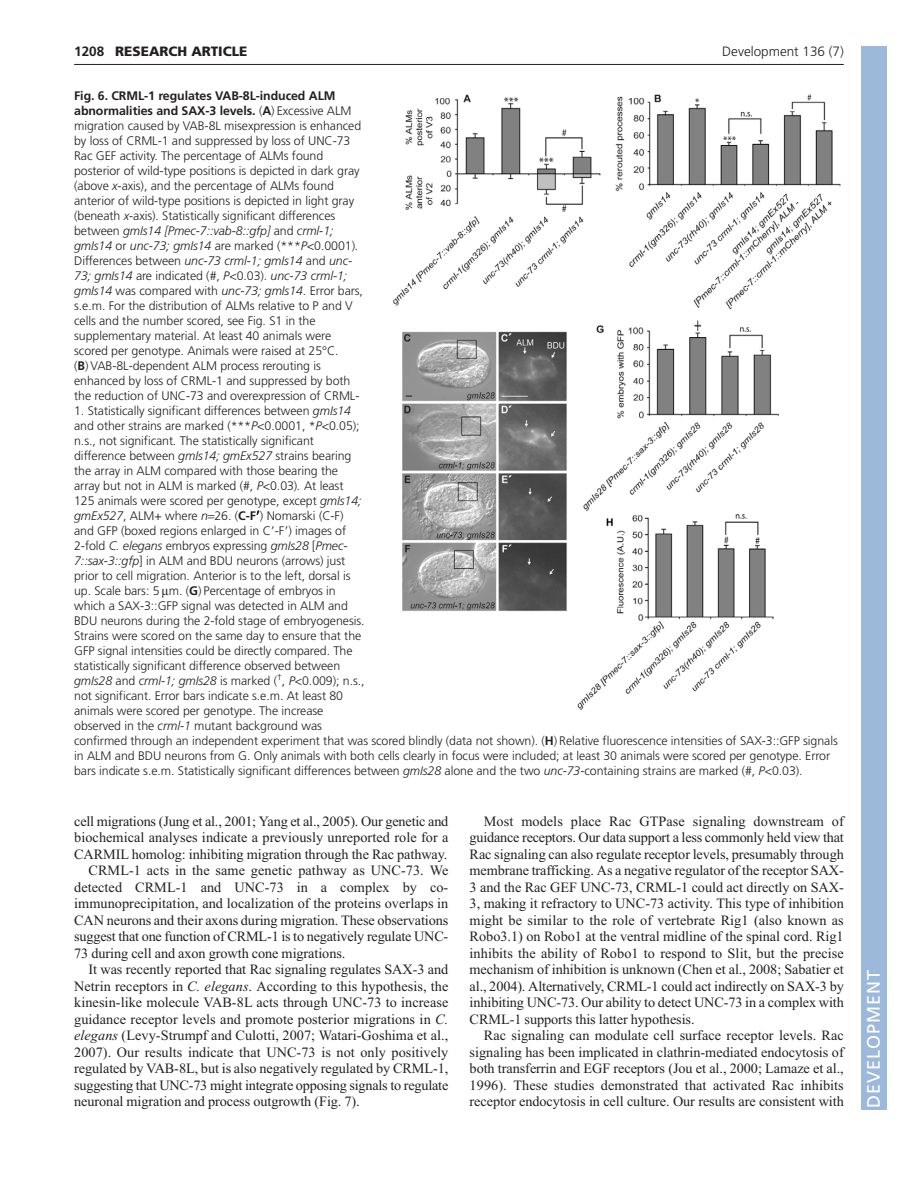
<style>
.page{position:relative;width:918px;height:1188px;background:#fff}
.page>*{position:absolute;margin:0;border:0;box-sizing:border-box;transform-origin:0 0}
.t1{font:18px "Frutiger LT Std";letter-spacing:.055em;color:#fff}
.t2{font:14.25px/16.5px "Times New Roman";letter-spacing:-.005em;color:#231f20;text-align:justify}
.t3{font:300 13.5px "Frutiger LT Std";color:#231f20}
.t4{font:900 13.5px "Frutiger LT Std";color:#231f20}
.t5{font:700 13.5px "Frutiger LT Std";color:#231f20}
.t6{font:300 12.3px/15px "Frutiger LT Std";letter-spacing:-.005em;color:#231f20}
.s1{font-weight:700}
.s2{font-style:italic}
.s3{font-family:"Mathematical Pi One";font-weight:400}
</style>
<div class="page">
<hr style="left:74px;top:64px;width:770px;height:1px;background:#231f20">
<img style="left:393px;top:94px;width:448px;height:616px">
<div style="left:861px;top:46px;width:25px;height:1064px;background:#9cb9db"></div>
<p class="t4" style="left:115px;top:46px;width:134px">RESEARCH ARTICLE</p>
<p class="t3" style="left:722px;top:46px;width:123px">Development 136 (7)</p>
<p class="t6" style="left:74px;top:89px;width:290px"><span class="s1">Fig. 6. CRML-1 regulates VAB-8L-induced ALM abnormalities and SAX-3 levels.</span> (<span class="s1">A</span>) Excessive ALM migration caused by VAB-8L misexpression is enhanced by loss of CRML-1 and suppressed by loss of UNC-73<br>Rac GEF activity. The percentage of ALMs found posterior of wild-type positions is depicted in dark gray (above <span class="s2">x</span>-axis), and the percentage of ALMs found anterior of wild-type positions is depicted in light gray (beneath <span class="s2">x</span>-axis). Statistically significant differences between <span class="s2">gmIs14 [Pmec-7::vab-8::gfp]</span> and <span class="s2">crml-1; gmIs14</span> or <span class="s2">unc-73; gmIs14</span> are marked (***<span class="s2">P&lt;</span>0.0001)<span class="s2">.<br></span>Differences between <span class="s2">unc-73 crml-1; gmIs14</span> and <span class="s2">unc-73; gmIs14</span> are indicated (#, <span class="s2">P</span>&lt;0.03). <span class="s2">unc-73 crml-1; gmIs14</span> was compared with <span class="s2">unc-73; gmIs14</span>. Error bars, s.e.m. For the distribution of ALMs relative to P and V cells and the number scored, see Fig. S1 in the supplementary material. At least 40 animals were scored per genotype. Animals were raised at 25°C.<br>(<span class="s1">B</span>) VAB-8L-dependent ALM process rerouting is enhanced by loss of CRML-1 and suppressed by both the reduction of UNC-73 and overexpression of CRML-</p>
<p class="t6" style="left:74px;top:404px;width:765px">1. Statistically significant differences between <span class="s2">gmIs14<br></span>and other strains are marked (***<span class="s2">P</span>&lt;0.0001, *<span class="s2">P</span>&lt;0.05);<br>n.s., not significant<span class="s2">.</span> The statistically significant<br>difference between <span class="s2">gmIs14; gmEx527</span> strains bearing<br>the array in ALM compared with those bearing the<br>array but not in ALM is marked (#, <span class="s2">P</span>&lt;0.03)<span class="s2">.</span> At least<br>125 animals were scored per genotype, except <span class="s2">gmIs14;<br>gmEx527</span>, ALM+ where <span class="s2">n</span> 26. (<span class="s1">C-F</span><span class="s3">-</span>) Nomarski (C-F)<br>and GFP (boxed regions enlarged in C<span class="s3">-</span>-F<span class="s3">-</span>) images of<br>2-fold <span class="s2">C. elegans</span> embryos expressing <span class="s2">gmIs28</span> [<span class="s2">Pmec-<br>7::sax-3::gfp</span>] in ALM and BDU neurons (arrows) just<br>prior to cell migration. Anterior is to the left, dorsal is<br>up. Scale bars: 5 m. (<span class="s1">G</span>) Percentage of embryos in<br>which a SAX-3::GFP signal was detected in ALM and<br>BDU neurons during the 2-fold stage of embryogenesis.<br>Strains were scored on the same day to ensure that the<br>GFP signal intensities could be directly compared. The<br>statistically significant difference observed between<br><span class="s2">gmIs28</span> and <span class="s2">crml-1; gmIs28</span> is marked (<sup>†</sup>, <span class="s2">P</span>&lt;0.009); n.s.,<br>not significant. Error bars indicate s.e.m. At least 80<br>animals were scored per genotype. The increase<br>observed in the <span class="s2">crml-1</span> mutant background was<br>confirmed through an independent experiment that was scored blindly (data not shown). (<span class="s1">H</span>) Relative fluorescence intensities of SAX-3::GFP signals in ALM and BDU neurons from G. Only animals with both cells clearly in focus were included; at least 30 animals were scored per genotype. Error bars indicate s.e.m. Statistically significant differences between <span class="s2">gmIs28</span> alone and the two <span class="s2">unc-73</span>-containing strains are marked (#, <span class="s2">P</span>&lt;0.03).</p>
<p class="t5" style="left:74px;top:46px;width:32px">1208</p>
<p class="t2" style="left:74px;top:814px;width:376px">cell migrations (Jung et al., 2001; Yang et al., 2005). Our genetic and</p>
<p class="t2" style="left:74px;top:831px;width:376px">biochemical analyses indicate a previously unreported role for a</p>
<p class="t2" style="left:74px;top:847px;width:375px">CARMIL homolog: inhibiting migration through the Rac pathway.</p>
<p class="t2" style="left:88px;top:864px;width:361px">CRML-1 acts in the same genetic pathway as UNC-73. We</p>
<p class="t2" style="left:74px;top:880px;width:376px">detected CRML-1 and UNC-73 in a complex by co-</p>
<p class="t2" style="left:74px;top:897px;width:376px">immunoprecipitation, and localization of the proteins overlaps in</p>
<p class="t2" style="left:74px;top:913px;width:376px">CAN neurons and their axons during migration. These observations</p>
<p class="t2" style="left:74px;top:930px;width:376px">suggest that one function of CRML-1 is to negatively regulate UNC-</p>
<p class="t2" style="left:74px;top:946px;width:273px">73 during cell and axon growth cone migrations.</p>
<p class="t2" style="left:88px;top:963px;width:361px">It was recently reported that Rac signaling regulates SAX-3 and</p>
<p class="t2" style="left:74px;top:979px;width:376px">Netrin receptors in <span class="s2">C. elegans</span>. According to this hypothesis, the</p>
<p class="t2" style="left:74px;top:996px;width:376px">kinesin-like molecule VAB-8L acts through UNC-73 to increase</p>
<p class="t2" style="left:74px;top:1012px;width:376px">guidance receptor levels and promote posterior migrations in <span class="s2">C.</span></p>
<p class="t2" style="left:74px;top:1029px;width:376px"><span class="s2">elegans</span> (Levy-Strumpf and Culotti, 2007; Watari-Goshima et al.,</p>
<p class="t2" style="left:74px;top:1045px;width:376px">2007). Our results indicate that UNC-73 is not only positively</p>
<p class="t2" style="left:74px;top:1062px;width:376px">regulated by VAB-8L, but is also negatively regulated by CRML-1,</p>
<p class="t2" style="left:74px;top:1078px;width:376px">suggesting that UNC-73 might integrate opposing signals to regulate</p>
<p class="t2" style="left:74px;top:1095px;width:287px">neuronal migration and process outgrowth (Fig. 7).</p>
<p class="t2" style="left:470px;top:814px;width:376px;text-indent:14px">Most models place Rac GTPase signaling downstream of guidance receptors. Our data support a less commonly held view that Rac signaling can also regulate receptor levels, presumably through membrane trafficking. As a negative regulator of the receptor SAX-3 and the Rac GEF UNC-73, CRML-1 could act directly on SAX-3, making it refractory to UNC-73 activity. This type of inhibition might be similar to the role of vertebrate Rig1 (also known as Robo3.1) on Robo1 at the ventral midline of the spinal cord. Rig1 inhibits the ability of Robo1 to respond to Slit, but the precise mechanism of inhibition is unknown (Chen et al., 2008; Sabatier et al., 2004). Alternatively, CRML-1 could act indirectly on SAX-3 by inhibiting UNC-73. Our ability to detect UNC-73 in a complex with CRML-1 supports this latter hypothesis.</p>
<p class="t2" style="left:470px;top:1029px;width:376px;text-indent:14px">Rac signaling can modulate cell surface receptor levels. Rac signaling has been implicated in clathrin-mediated endocytosis of both transferrin and EGF receptors (Jou et al., 2000; Lamaze et al., 1996). These studies demonstrated that activated Rac inhibits receptor endocytosis in cell culture. Our results are consistent with</p>
<h1 class="t1" style="left:863px;top:1108px;width:140px;rotate:-90deg">DEVELOPMENT</h1>
</div>
